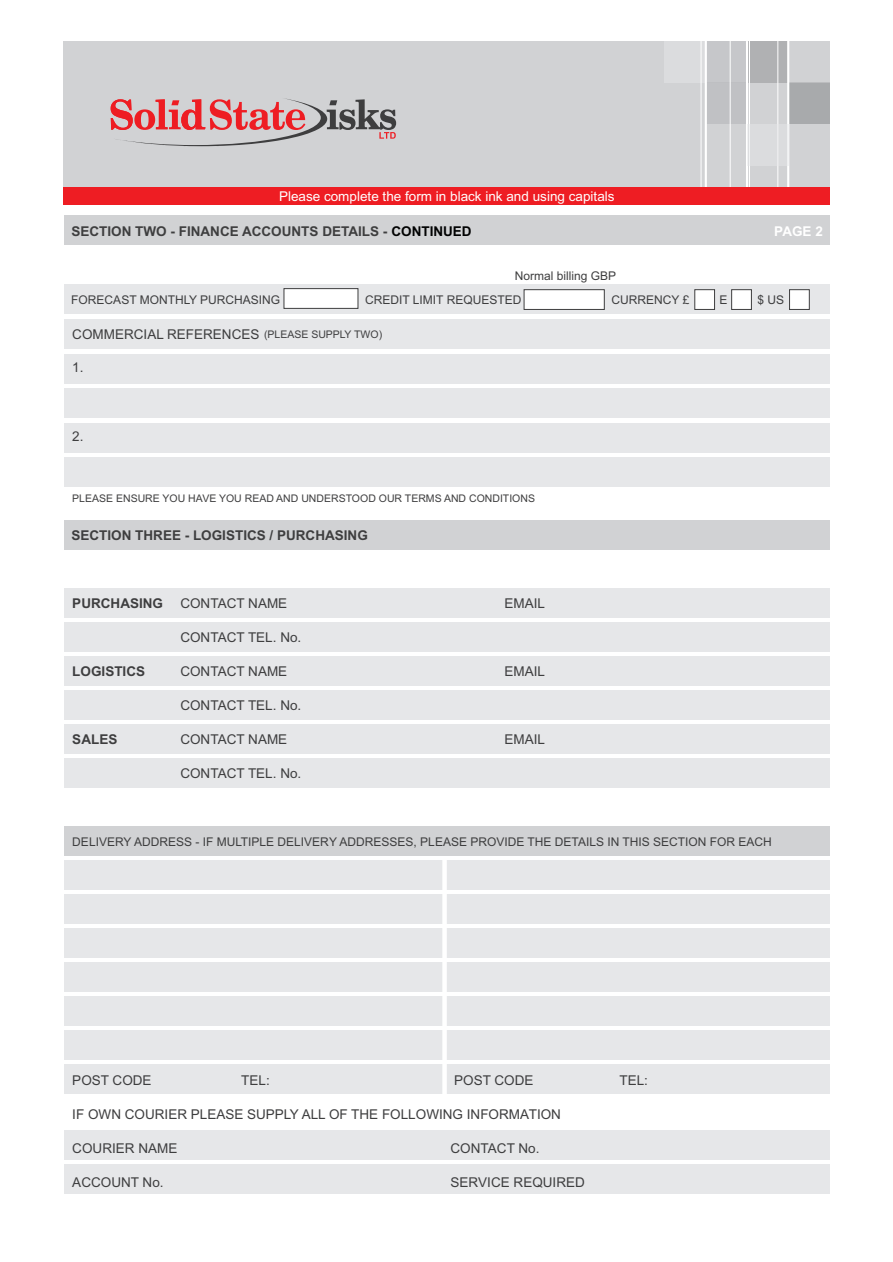
<style>
.page{position:relative;width:893px;height:1262px;background:#fff}
.page>*{position:absolute;margin:0;border:0;box-sizing:border-box;transform-origin:0 0}
.t1{font:13.5px "Arial";color:#3e3e3f}
.t2{font:700 13.5px "Arial";color:#3e3e3f}
.t3{font:13.5px "Arial";color:#fff}
.t4{font:700 13.5px "Arial";color:#fff}
.t5{font:12px "Arial";color:#3e3e3f}
.t6{font:10.5px "Arial";color:#3e3e3f}
.s1{color:#010202}
.s2{font-size:10.5px}
</style>
<div class="page">
<div style="left:64px;top:1063px;width:765px;height:30px;background:#e6e7e9"></div>
<div style="left:64px;top:656px;width:765px;height:30px;background:#e6e7e9"></div>
<div style="left:64px;top:354px;width:765px;height:30px;background:#e6e7e9"></div>
<div style="left:64px;top:284px;width:765px;height:29px;background:#e6e7e9"></div>
<div style="left:64px;top:388px;width:765px;height:30px;background:#e6e7e9"></div>
<div style="left:64px;top:216px;width:765px;height:29px;background:#d1d2d4"></div>
<div style="left:64px;top:422px;width:765px;height:30px;background:#e6e7e9"></div>
<div style="left:64px;top:456px;width:765px;height:30px;background:#e6e7e9"></div>
<div style="left:64px;top:319px;width:765px;height:30px;background:#e6e7e9"></div>
<div style="left:694px;top:289px;width:21px;height:21px;background:#fff;border:1px solid #3e3e3f"></div>
<div style="left:731px;top:289px;width:20px;height:21px;background:#fff;border:1px solid #3e3e3f"></div>
<div style="left:789px;top:289px;width:20px;height:21px;background:#fff;border:1px solid #3e3e3f"></div>
<div style="left:283px;top:288px;width:75px;height:21px;background:#fff;border:1px solid #3e3e3f"></div>
<div style="left:523px;top:289px;width:81px;height:21px;background:#fff;border:1px solid #3e3e3f"></div>
<div style="left:64px;top:690px;width:765px;height:30px;background:#e6e7e9"></div>
<div style="left:64px;top:622px;width:765px;height:30px;background:#e6e7e9"></div>
<div style="left:64px;top:826px;width:765px;height:29px;background:#d1d2d4"></div>
<div style="left:64px;top:1164px;width:765px;height:29px;background:#e6e7e9"></div>
<div style="left:64px;top:758px;width:765px;height:30px;background:#e6e7e9"></div>
<div style="left:64px;top:588px;width:765px;height:30px;background:#e6e7e9"></div>
<div style="left:64px;top:894px;width:765px;height:29px;background:#e6e7e9"></div>
<div style="left:64px;top:520px;width:765px;height:30px;background:#d1d2d4"></div>
<div style="left:64px;top:724px;width:765px;height:30px;background:#e6e7e9"></div>
<div style="left:64px;top:928px;width:765px;height:29px;background:#e6e7e9"></div>
<div style="left:64px;top:962px;width:765px;height:30px;background:#e6e7e9"></div>
<div style="left:64px;top:860px;width:765px;height:29px;background:#e6e7e9"></div>
<div style="left:64px;top:1130px;width:765px;height:29px;background:#e6e7e9"></div>
<div style="left:64px;top:995px;width:765px;height:30px;background:#e6e7e9"></div>
<div style="left:64px;top:1029px;width:765px;height:30px;background:#e6e7e9"></div>
<div style="left:442px;top:858px;width:5px;height:239px;background:#fff"></div>
<div style="left:63px;top:42px;width:766px;height:149px;background:#d1d2d4"></div>
<div style="left:664px;top:42px;width:41px;height:41px;background:#dbdcde"></div>
<div style="left:705px;top:83px;width:42px;height:41px;background:#c0c1c4"></div>
<div style="left:705px;top:42px;width:42px;height:41px;background:#c6c7ca"></div>
<hr style="left:704px;top:40px;width:3px;height:154px;background:#fff">
<div style="left:747px;top:42px;width:41px;height:41px;background:#b0b1b3"></div>
<div style="left:788px;top:83px;width:41px;height:41px;background:#a8aaac"></div>
<hr style="left:746px;top:41px;width:2px;height:153px;background:#fff">
<hr style="left:777px;top:39px;width:1px;height:155px;background:#fff">
<hr style="left:729px;top:39px;width:1px;height:155px;background:#fff">
<hr style="left:700px;top:39px;width:1px;height:155px;background:#fff">
<hr style="left:749px;top:39px;width:1px;height:155px;background:#fff">
<hr style="left:787px;top:39px;width:2px;height:155px;background:#fff">
<div style="left:747px;top:124px;width:41px;height:41px;background:#dbdcde"></div>
<div style="left:63px;top:187px;width:766px;height:18px;background:#ee1d23"></div>
<svg style="left:111px;top:98px;width:285px;height:48px"></svg>
<p class="t3" style="left:279px;top:191px;width:337px">Please complete the form in black ink and using capitals</p>
<p class="t2" style="left:71px;top:226px;width:402px">SECTION TWO - FINANCE ACCOUNTS DETAILS - <span class="s1">CONTINUED</span></p>
<p class="t5" style="left:514px;top:271px;width:103px">Normal billing GBP</p>
<p class="t4" style="left:774px;top:226px;width:50px">PAGE 2</p>
<p class="t5" style="left:71px;top:295px;width:210px">FORECAST MONTHLY PURCHASING</p>
<p class="t5" style="left:365px;top:295px;width:158px">CREDIT LIMIT REQUESTED</p>
<p class="t5" style="left:611px;top:295px;width:79px">CURRENCY £</p>
<p class="t5" style="left:719px;top:295px;width:10px">E</p>
<p class="t5" style="left:757px;top:295px;width:28px">$ US</p>
<p class="t1" style="left:72px;top:329px;width:311px">COMMERCIAL REFERENCES <span class="s2">(PLEASE SUPPLY TWO)</span></p>
<p class="t1" style="left:72px;top:362px;width:13px">1.</p>
<p class="t1" style="left:72px;top:431px;width:13px">2.</p>
<p class="t6" style="left:72px;top:494px;width:464px">PLEASE ENSURE YOU HAVE YOU READ AND UNDERSTOOD OUR TERMS AND CONDITIONS</p>
<p class="t2" style="left:71px;top:530px;width:298px">SECTION THREE - LOGISTICS / PURCHASING</p>
<p class="t2" style="left:72px;top:598px;width:92px">PURCHASING</p>
<p class="t1" style="left:180px;top:598px;width:108px">CONTACT NAME</p>
<p class="t1" style="left:504px;top:598px;width:42px">EMAIL</p>
<p class="t1" style="left:180px;top:632px;width:122px">CONTACT TEL. No.</p>
<p class="t2" style="left:72px;top:666px;width:74px">LOGISTICS</p>
<p class="t1" style="left:180px;top:666px;width:108px">CONTACT NAME</p>
<p class="t1" style="left:504px;top:666px;width:42px">EMAIL</p>
<p class="t1" style="left:180px;top:700px;width:122px">CONTACT TEL. No.</p>
<p class="t2" style="left:72px;top:734px;width:47px">SALES</p>
<p class="t1" style="left:180px;top:734px;width:108px">CONTACT NAME</p>
<p class="t1" style="left:504px;top:734px;width:42px">EMAIL</p>
<p class="t1" style="left:180px;top:768px;width:122px">CONTACT TEL. No.</p>
<p class="t5" style="left:72px;top:837px;width:701px">DELIVERY ADDRESS - IF MULTIPLE DELIVERY ADDRESSES, PLEASE PROVIDE THE DETAILS IN THIS SECTION FOR EACH</p>
<p class="t1" style="left:72px;top:1075px;width:81px">POST CODE</p>
<p class="t1" style="left:241px;top:1075px;width:30px">TEL:</p>
<p class="t1" style="left:454px;top:1075px;width:81px">POST CODE</p>
<p class="t1" style="left:619px;top:1075px;width:30px">TEL:</p>
<p class="t1" style="left:72px;top:1109px;width:490px">IF OWN COURIER PLEASE SUPPLY ALL OF THE FOLLOWING INFORMATION</p>
<p class="t1" style="left:72px;top:1143px;width:107px">COURIER NAME</p>
<p class="t1" style="left:450px;top:1143px;width:90px">CONTACT No.</p>
<p class="t1" style="left:72px;top:1177px;width:93px">ACCOUNT No.</p>
<p class="t1" style="left:450px;top:1177px;width:136px">SERVICE REQUIRED</p>
</div>
